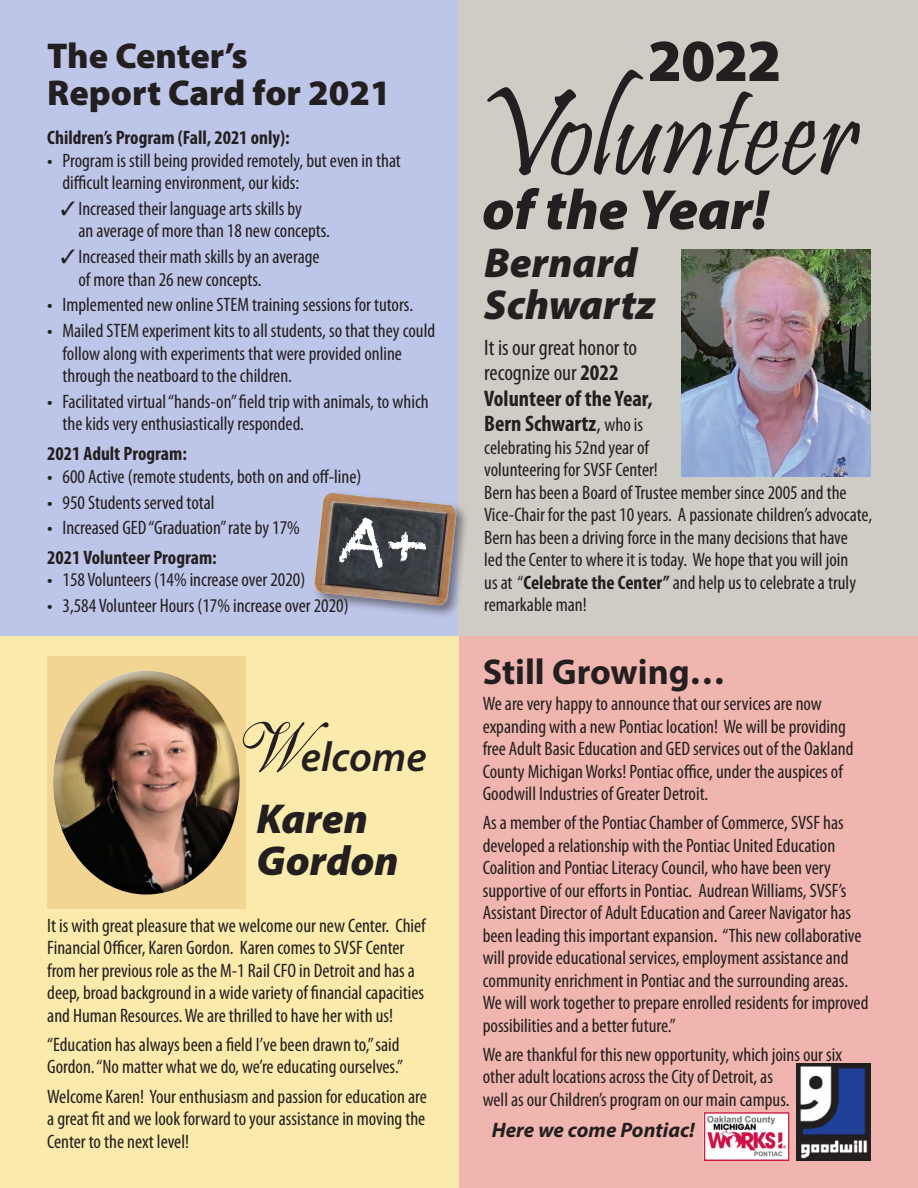
<style>
.page{position:relative;width:918px;height:1188px;background:#fff}
.page>*{position:absolute;margin:0;border:0;box-sizing:border-box;transform-origin:0 0}
.t1{font:127.5px "Pristina";letter-spacing:-.01em;color:#231f20}
.t2{font:900 60px "Myriad Pro";color:#231f20}
.t3{font:italic 900 57px "Myriad Pro";letter-spacing:-.005em;color:#231f20}
.t4{font:italic 900 42px/42px "Myriad Pro";color:#231f20}
.t5{font:italic 600 42px "Myriad Pro";color:#231f20}
.t6{font:900 36px/37.5px "Myriad Pro";color:#231f20}
.t7{font:700 36px "Myriad Pro";color:#231f20}
.t8{font:700 condensed 22.5px/25.5px "Myriad Pro";color:#231f20}
.t9{font:italic 700 21px "Myriad Pro";color:#231f20}
.t10{font:condensed 19.5px/22.5px "Myriad Pro";color:#231f20}
.t11{font:700 condensed 19.5px "Myriad Pro";color:#231f20}
.s1{font-stretch:normal}
.s2{font-family:"Sheer Elegance";font-weight:400;font-style:normal;font-size:78px}
.s3{font-weight:400}
.s4{font-weight:400;font-size:19.5px}
.s5{font-weight:700}
</style>
<div class="page">
<div style="left:459px;top:636px;width:459px;height:552px;background:#efb5ae"></div>
<div style="left:0;top:636px;width:459px;height:552px;background:#faeaab"></div>
<div style="left:0;top:0;width:459px;height:636px;background:#bdc5e8"></div>
<img style="left:796px;top:1064px;width:75px;height:97px">
<img style="left:707px;top:1115px;width:80px;height:43px">
<div style="left:704px;top:1112px;width:86px;height:49px;border:2px solid #d41d46"></div>
<div style="left:458px;top:0;width:460px;height:636px;background:#cfccc6"></div>
<img style="left:681px;top:249px;width:190px;height:228px">
<div style="left:47px;top:656px;width:198px;height:253px;background:#f2d592"></div>
<div style="left:311px;top:490px;width:158px;height:129px;background:#231f20;opacity:.5"></div>
<img style="left:311px;top:490px;width:151px;height:117px">
<div style="left:50px;top:669px;width:179px;height:179px;background:#fff;opacity:.75"></div>
<div style="left:57px;top:699px;width:184px;height:197px;background:#231f20;opacity:.75"></div>
<svg style="left:339px;top:515px;width:89px;height:54px;background:#373b41"></svg>
<p class="t6" style="left:47px;top:35px;width:345px">The Center’s<br>Report Card for 2021</p>
<p class="t11" style="left:47px;top:125px;width:244px">Children’s Program (Fall, 2021 only):</p>
<p class="t10" style="left:62px;top:149px;width:340px;text-indent:-15px"><span class="s1">•</span> Program is still being provided remotely, but even in that difficult learning environment, our kids:</p>
<p class="t10" style="left:79px;top:197px;width:253px;text-indent:-18px">✓ Increased their language arts skills by<br>an average of more than 18 new concepts.</p>
<p class="t10" style="left:79px;top:245px;width:243px;text-indent:-18px">✓ Increased their math skills by an average of more than 26 new concepts.</p>
<p class="t10" style="left:47px;top:293px;width:367px"><span class="s1">•</span> Implemented new online STEM training sessions for tutors.</p>
<p class="t10" style="left:62px;top:319px;width:374px;text-indent:-15px"><span class="s1">•</span> Mailed STEM experiment kits to all students, so that they could follow along with experiments that were provided online through the neatboard to the children.</p>
<p class="t10" style="left:62px;top:390px;width:368px;text-indent:-15px"><span class="s1">•</span> Facilitated virtual “hands-on” field trip with animals, to which the kids very enthusiastically responded.</p>
<p class="t11" style="left:47px;top:442px;width:141px">2021 Adult Program:</p>
<p class="t10" style="left:47px;top:465px;width:316px"><span class="s1">•</span> 600 Active (remote students, both on and off-line)</p>
<p class="t10" style="left:47px;top:491px;width:169px"><span class="s1">•</span> 950 Students served total</p>
<p class="t10" style="left:47px;top:517px;width:254px"><span class="s1">•</span> Increased GED “Graduation” rate by 17%</p>
<p class="t11" style="left:47px;top:545px;width:171px">2021 Volunteer Program:</p>
<p class="t10" style="left:47px;top:568px;width:260px"><span class="s1">•</span> 158 Volunteers (14% increase over 2020)</p>
<p class="t10" style="left:47px;top:594px;width:303px"><span class="s1">•</span> 3,584 Volunteer Hours (17% increase over 2020)</p>
<p class="t5" style="left:236px;top:730px;width:192px"><span class="s2">W</span>elcome</p>
<p class="t4" style="left:257px;top:796px;width:144px">Karen<br>Gordon</p>
<p class="t10" style="left:47px;top:914px;width:380px">It is with great pleasure that we welcome our new Center. Chief Financial Officer, Karen Gordon. Karen comes to SVSF Center from her previous role as the M-1 Rail CFO in Detroit and has a deep, broad background in a wide variety of financial capacities and Human Resources. We are thrilled to have her with us!</p>
<p class="t10" style="left:47px;top:1033px;width:357px">“Education has always been a field I’ve been drawn to,” said<br>Gordon. “No matter what we do, we’re educating ourselves.”</p>
<p class="t10" style="left:47px;top:1085px;width:381px;text-align:justify">Welcome Karen! Your enthusiasm and passion for education are a great fit and we look forward to your assistance in moving the Center to the next level!</p>
<p class="t2" style="left:648px;top:21px;width:135px">2022</p>
<p class="t1" style="left:475px;top:63px;width:384px">Volunteer</p>
<p class="t3" style="left:482px;top:172px;width:288px">of the Year!</p>
<p class="t4" style="left:484px;top:240px;width:155px">Bernard</p>
<p class="t4" style="left:484px;top:282px;width:173px">Schwartz</p>
<p class="t8" style="left:484px;top:334px;width:170px"><span class="s3">It is our great honor to recognize our</span> 2022<br>Volunteer of the Year,<br>Bern Schwartz<span class="s3">,</span> <span class="s4">who is</span></p>
<p class="t10" style="left:484px;top:436px;width:390px">celebrating his 52nd year of<br>volunteering for SVSF Center!<br>Bern has been a Board of Trustee member since 2005 and the Vice-Chair for the past 10 years. A passionate children’s advocate, Bern has been a driving force in the many decisions that have<br>led the Center to where it is today. We hope that you will join<br>us at “<span class="s5">Celebrate the Center”</span> and help us to celebrate a truly remarkable man!</p>
<p class="t7" style="left:483px;top:649px;width:244px">Still Growing…</p>
<p class="t10" style="left:483px;top:692px;width:372px">We are very happy to announce that our services are now expanding with a new Pontiac location! We will be providing free Adult Basic Education and GED services out of the Oakland County Michigan Works! Pontiac office, under the auspices of Goodwill Industries of Greater Detroit.</p>
<p class="t10" style="left:483px;top:811px;width:387px">As a member of the Pontiac Chamber of Commerce, SVSF has developed a relationship with the Pontiac United Education Coalition and Pontiac Literacy Council, who have been very supportive of our efforts in Pontiac. Audrean Williams, SVSF’s Assistant Director of Adult Education and Career Navigator has been leading this important expansion. “This new collaborative will provide educational services, employment assistance and community enrichment in Pontiac and the surrounding areas.<br>We will work together to prepare enrolled residents for improved possibilities and a better future.”</p>
<p class="t10" style="left:483px;top:1043px;width:361px">We are thankful for this new opportunity, which joins our six other adult locations across the City of Detroit, as<br>well as our Children’s program on our main campus.</p>
<p class="t9" style="left:492px;top:1116px;width:205px">Here we come Pontiac!</p>
</div>
